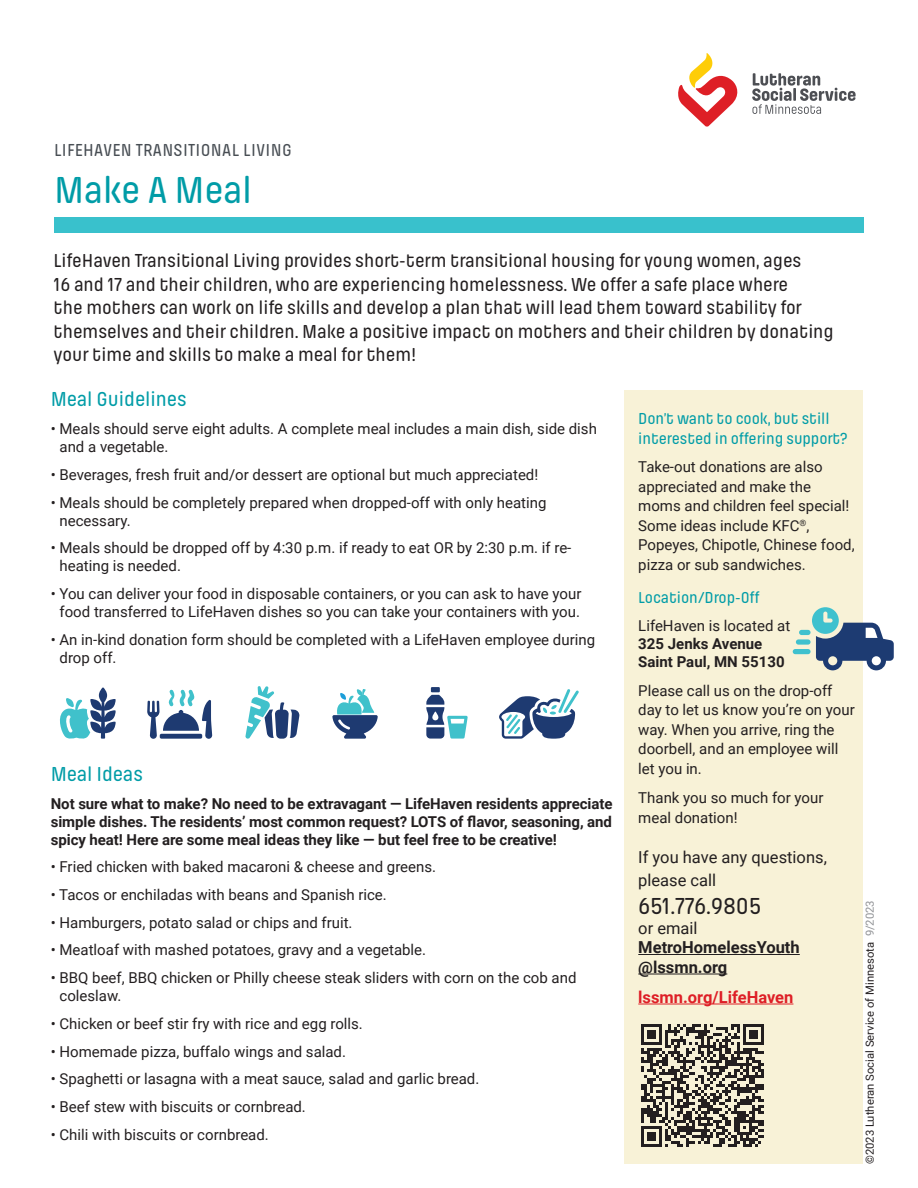
<style>
.page{position:relative;width:918px;height:1188px;background:#fff}
.page>*{position:absolute;margin:0;border:0;box-sizing:border-box;transform-origin:0 0}
.t1{font:500 39px "Pilcrow Soft";letter-spacing:-.01em;color:#009ca7}
.t2{font:500 24px "Pilcrow Soft";letter-spacing:-.005em;color:#231f20}
.t3{font:500 21px "Pilcrow Soft";letter-spacing:-.005em;color:#009ca7}
.t4{font:500 19.5px/23.4px "Pilcrow Soft";color:#231f20}
.t5{font:500 18px "Pilcrow Soft";letter-spacing:.02em;color:#484e54}
.t6{font:500 16.5px/19.5px "Pilcrow Soft";letter-spacing:-.005em;color:#009ca7}
.t7{font:16.5px/22.5px "Roboto";color:#231f20}
.t8{font:700 16.5px/19.5px "Roboto";color:#231f20}
.t9{font:700 16.5px "Roboto";color:#de1f26}
.t10{font:15px/19.5px "Roboto";color:#231f20}
.t11{font:700 15px/18px "Roboto";letter-spacing:-.005em;color:#231f20;text-align:justify}
.t12{font:11.25px "Roboto";color:#231f20}
.s1{color:#919396}
</style>
<div class="page">
<div style="left:624px;top:391px;width:238px;height:773px;background:#f8f2d7"></div>
<svg style="left:752px;top:73px;width:104px;height:41px"></svg>
<svg style="left:678px;top:53px;width:60px;height:74px"></svg>
<div style="left:793px;top:649px;width:18px;height:5px;background:#3fc1ce;border-radius:3px"></div>
<div style="left:796px;top:639px;width:15px;height:6px;background:#3fc1ce;border-radius:3px"></div>
<div style="left:799px;top:630px;width:12px;height:5px;background:#3fc1ce;border-radius:3px"></div>
<svg style="left:812px;top:607px;width:82px;height:63px"></svg>
<div style="left:431px;top:687px;width:9px;height:5px;background:#1e3a71"></div>
<svg style="left:426px;top:695px;width:42px;height:44px"></svg>
<svg style="left:332px;top:689px;width:46px;height:50px"></svg>
<svg style="left:499px;top:689px;width:80px;height:50px"></svg>
<svg style="left:245px;top:686px;width:55px;height:53px"></svg>
<svg style="left:60px;top:687px;width:56px;height:52px"></svg>
<svg style="left:147px;top:690px;width:65px;height:49px"></svg>
<div style="left:54px;top:217px;width:810px;height:15px;background:#39c1cc"></div>
<hr style="left:638px;top:954px;width:162px;height:1px;background:#231f20">
<hr style="left:638px;top:974px;width:89px;height:1px;background:#231f20">
<hr style="left:638px;top:1004px;width:155px;height:1px;background:#de1f26">
<svg style="left:641px;top:1024px;width:123px;height:123px"></svg>
<p class="t5" style="left:54px;top:142px;width:239px">LIFEHAVEN TRANSITIONAL LIVING</p>
<h1 class="t1" style="left:54px;top:171px;width:200px">Make A Meal</h1>
<p class="t4" style="left:54px;top:250px;width:782px">LifeHaven Transitional Living provides short-term transitional housing for young women, ages<br>16 and 17 and their children, who are experiencing homelessness. We offer a safe place where<br>the mothers can work on life skills and develop a plan that will lead them toward stability for themselves and their children. Make a positive impact on mothers and their children by donating your time and skills to make a meal for them!</p>
<h3 class="t3" style="left:51px;top:389px;width:138px">Meal Guidelines</h3>
<p class="t10" style="left:60px;top:419px;width:539px;line-height:18px;text-indent:-9px">• Meals should serve eight adults. A complete meal includes a main dish, side dish and a vegetable.</p>
<p class="t10" style="left:51px;top:464px;width:489px">• Beverages, fresh fruit and/or dessert are optional but much appreciated!</p>
<p class="t10" style="left:60px;top:493px;width:488px;line-height:18px;text-indent:-9px">• Meals should be completely prepared when dropped-off with only heating necessary.</p>
<p class="t10" style="left:60px;top:538px;width:513px;line-height:18px;text-indent:-9px">• Meals should be dropped off by 4:30 p.m. if ready to eat OR by 2:30 p.m. if re&shy;heating is needed.</p>
<p class="t10" style="left:51px;top:584px;width:532px;line-height:18px;text-align:center">• You can deliver your food in disposable containers, or you can ask to have your food transferred to LifeHaven dishes so you can take your containers with you.</p>
<p class="t10" style="left:60px;top:630px;width:537px;line-height:18px;text-indent:-9px">• An in-kind donation form should be completed with a LifeHaven employee during drop off.</p>
<h3 class="t3" style="left:51px;top:763px;width:94px">Meal Ideas</h3>
<p class="t11" style="left:51px;top:794px;width:563px">Not sure what to make? No need to be extravagant — LifeHaven residents appreciate simple dishes. The residents’ most common request? LOTS of flavor, seasoning, and spicy heat! Here are some meal ideas they like — but feel free to be creative!</p>
<p class="t10" style="left:51px;top:857px;width:387px">• Fried chicken with baked macaroni &amp; cheese and greens.</p>
<p class="t10" style="left:51px;top:884px;width:338px">• Tacos or enchiladas with beans and Spanish rice.</p>
<p class="t10" style="left:51px;top:912px;width:303px">• Hamburgers, potato salad or chips and fruit.</p>
<p class="t10" style="left:51px;top:940px;width:377px">• Meatloaf with mashed potatoes, gravy and a vegetable.</p>
<p class="t10" style="left:60px;top:968px;width:518px;line-height:18px;text-indent:-9px">• BBQ beef, BBQ chicken or Philly cheese steak sliders with corn on the cob and coleslaw.</p>
<p class="t10" style="left:51px;top:1013px;width:314px">• Chicken or beef stir fry with rice and egg rolls.</p>
<p class="t10" style="left:51px;top:1041px;width:297px">• Homemade pizza, buffalo wings and salad.</p>
<p class="t10" style="left:51px;top:1069px;width:430px">• Spaghetti or lasagna with a meat sauce, salad and garlic bread.</p>
<p class="t10" style="left:51px;top:1096px;width:257px">• Beef stew with biscuits or cornbread.</p>
<p class="t10" style="left:51px;top:1124px;width:220px">• Chili with biscuits or cornbread.</p>
<p class="t6" style="left:638px;top:409px;width:211px">Don’t want to cook, but still interested in offering support?</p>
<p class="t10" style="left:638px;top:457px;width:218px">Take-out donations are also appreciated and make the moms and children feel special!<br>Some ideas include KFC<sup>®</sup>,<br>Popeyes, Chipotle, Chinese food, pizza or sub sandwiches.</p>
<p class="t6" style="left:638px;top:588px;width:123px">Location/Drop-Off</p>
<p class="t10" style="left:638px;top:615px;width:153px">LifeHaven is located at</p>
<p class="t11" style="left:638px;top:634px;width:148px">325 Jenks Avenue<br>Saint Paul, MN 55130</p>
<p class="t10" style="left:638px;top:680px;width:218px">Please call us on the drop-off day to let us know you’re on your way. When you arrive, ring the doorbell, and an employee will let you in.</p>
<p class="t10" style="left:638px;top:788px;width:187px">Thank you so much for your meal donation!</p>
<p class="t7" style="left:638px;top:846px;width:190px">If you have any questions, please call</p>
<h2 class="t2" style="left:638px;top:894px;width:125px">651.776.9805</h2>
<p class="t7" style="left:638px;top:916px;width:61px">or email</p>
<p class="t8" style="left:638px;top:937px;width:163px">MetroHomelessYouth @lssmn.org</p>
<p class="t9" style="left:638px;top:985px;width:157px">lssmn.org/LifeHaven</p>
<p class="t12" style="left:862px;top:1164px;width:265px;rotate:-90deg">©2023 Lutheran Social Service of Minnesota <span class="s1">9/2023</span></p>
</div>
